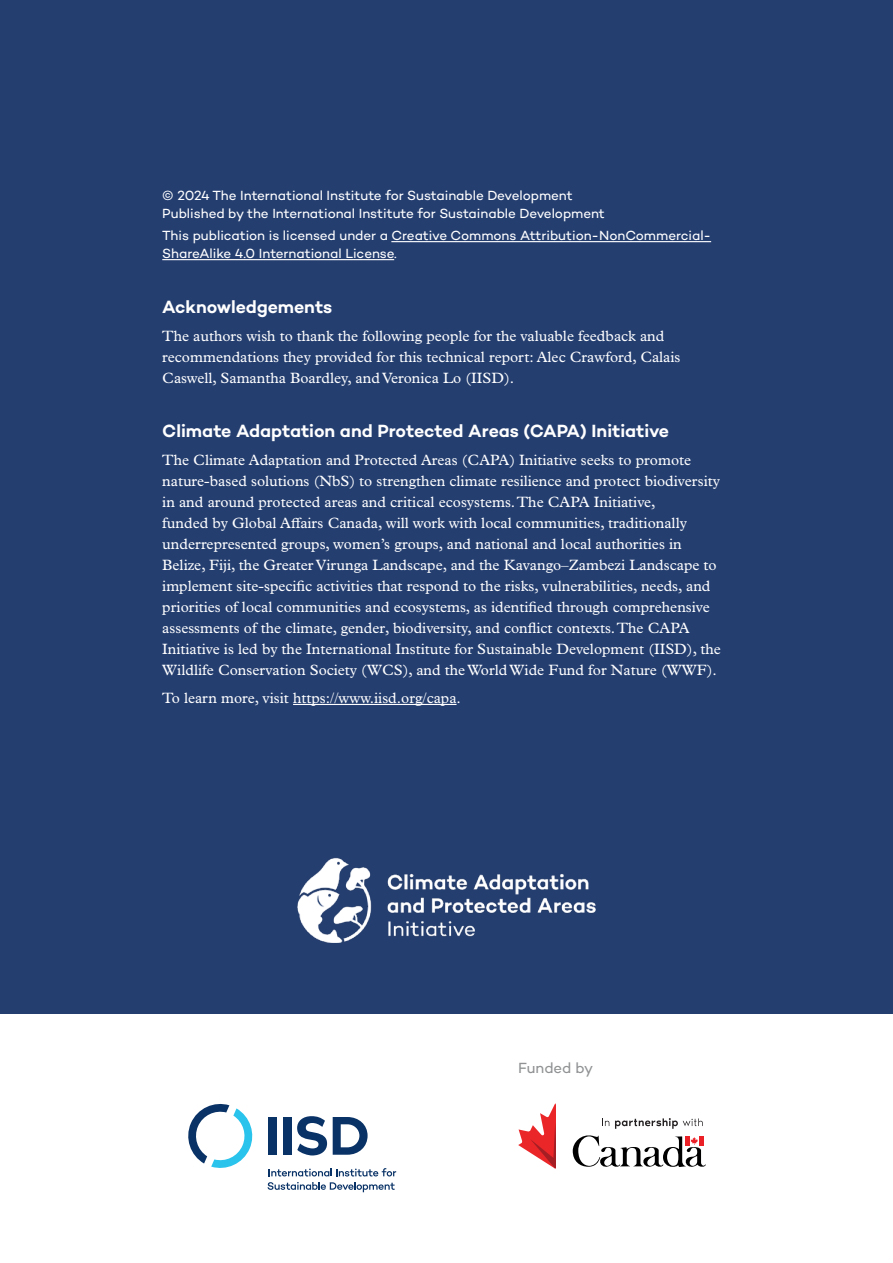
<style>
.page{position:relative;width:893px;height:1263px;background:#fff}
.page>*{position:absolute;margin:0;border:0;box-sizing:border-box;transform-origin:0 0}
.t1{font:600 18px "Campton";letter-spacing:-.005em;color:#fff}
.t2{font:15px/21px "Plantin MT Pro";color:#fff}
.t3{font:15px "Campton";letter-spacing:-.005em;color:#909293}
.t4{font:13.5px/18px "Campton";letter-spacing:-.005em;color:#fff}
</style>
<div class="page">
<svg style="left:518px;top:1104px;width:37px;height:64px"></svg>
<svg style="left:573px;top:1118px;width:133px;height:49px"></svg>
<svg style="left:188px;top:1103px;width:65px;height:65px"></svg>
<svg style="left:269px;top:1168px;width:127px;height:8px"></svg>
<svg style="left:268px;top:1182px;width:127px;height:10px"></svg>
<svg style="left:297px;top:1116px;width:30px;height:39px"></svg>
<div style="left:268px;top:1117px;width:8px;height:38px;background:#093266"></div>
<div style="left:283px;top:1117px;width:8px;height:38px;background:#093266"></div>
<svg style="left:333px;top:1117px;width:35px;height:38px"></svg>
<div style="left:0;top:0;width:893px;height:1014px;background:#243e70"></div>
<hr style="left:391px;top:241px;width:320px;height:1px;background:#fff">
<hr style="left:162px;top:259px;width:232px;height:1px;background:#fff">
<hr style="left:293px;top:704px;width:164px;height:1px;background:#fff">
<img style="left:297px;top:857px;width:299px;height:85px">
<p class="t4" style="left:162px;top:186px;width:444px">© 2024 The International Institute for Sustainable Development<br>Published by the International Institute for Sustainable Development</p>
<p class="t4" style="left:162px;top:226px;width:550px">This publication is licensed under a Creative Commons Attribution-NonCommercial-<br>ShareAlike 4.0 International License.</p>
<p class="t1" style="left:162px;top:295px;width:171px">Acknowledgements</p>
<p class="t2" style="left:162px;top:325px;width:520px">The authors wish to thank the following people for the valuable feedback and recommendations they provided for this technical report: Alec Crawford, Calais<br>Caswell, Samantha Boardley, and Veronica Lo (IISD).</p>
<p class="t1" style="left:162px;top:420px;width:508px">Climate Adaptation and Protected Areas (CAPA) Initiative</p>
<p class="t2" style="left:162px;top:450px;width:560px">The Climate Adaptation and Protected Areas (CAPA) Initiative seeks to promote nature-based solutions (NbS) to strengthen climate resilience and protect biodiversity in and around protected areas and critical ecosystems. The CAPA Initiative,<br>funded by Global Affairs Canada, will work with local communities, traditionally underrepresented groups, women’s groups, and national and local authorities in Belize, Fiji, the Greater Virunga Landscape, and the Kavango–Zambezi Landscape to implement site-specific activities that respond to the risks, vulnerabilities, needs, and priorities of local communities and ecosystems, as identified through comprehensive assessments of the climate, gender, biodiversity, and conflict contexts. The CAPA Initiative is led by the International Institute for Sustainable Development (IISD), the Wildlife Conservation Society (WCS), and the World Wide Fund for Nature (WWF).</p>
<p class="t2" style="left:162px;top:687px;width:300px">To learn more, visit https://www.iisd.org/capa.</p>
<p class="t3" style="left:518px;top:1058px;width:76px">Funded by</p>
</div>
